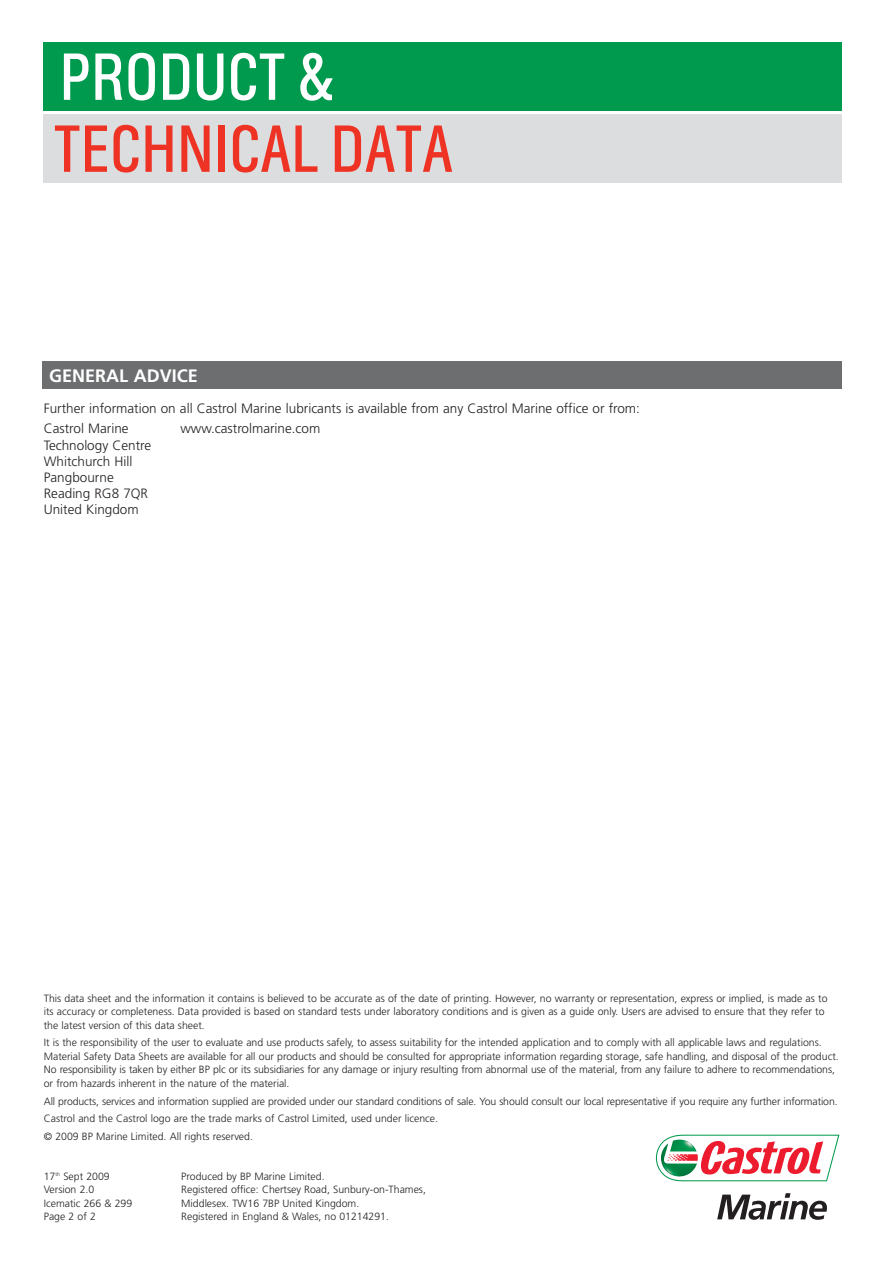
<style>
.page{position:relative;width:893px;height:1263px;background:#fff}
.page>*{position:absolute;margin:0;border:0;box-sizing:border-box;transform-origin:0 0}
.t1{font:60px/72px "Ad Buch SB Con";color:#ee3224}
.t2{font:700 18px "Frutiger";color:#fff}
.t3{font:300 13.5px/16.2px "Frutiger";color:#231f20}
.t4{font:300 10.5px/13.5px "Frutiger";color:#231f20}
.s1{color:#fff}
</style>
<div class="page">
<div style="left:43px;top:43px;width:798px;height:68px;background:#009a4e"></div>
<div style="left:43px;top:115px;width:798px;height:68px;background:#dcddde"></div>
<div style="left:42px;top:362px;width:800px;height:27px;background:#6d6e70"></div>
<svg style="left:717px;top:1193px;width:110px;height:27px"></svg>
<svg style="left:656px;top:1135px;width:183px;height:46px"></svg>
<img style="left:661px;top:1140px;width:36px;height:36px">
<p class="t1" style="left:54px;top:45px;width:400px"><span class="s1">PRODUCT &amp;<br></span>TECHNICAL DATA</p>
<p class="t2" style="left:49px;top:369px;width:150px">GENERAL ADVICE</p>
<p class="t3" style="left:44px;top:399px;width:598px;line-height:20.4px">Further information on all Castrol Marine lubricants is available from any Castrol Marine office or from:<br>Castrol Marine</p>
<p class="t3" style="left:180px;top:422px;width:141px">www.castrolmarine.com</p>
<p class="t3" style="left:44px;top:438px;width:109px">Technology Centre<br>Whitchurch Hill<br>Pangbourne<br>Reading RG8 7QR<br>United Kingdom</p>
<p class="t4" style="left:44px;top:992px;width:785px">This data sheet and the information it contains is believed to be accurate as of the date of printing. However, no warranty or representation, express or implied, is made as to its accuracy or completeness. Data provided is based on standard tests under laboratory conditions and is given as a guide only. Users are advised to ensure that they refer to the latest version of this data sheet.</p>
<p class="t4" style="left:44px;top:1037px;width:796px">It is the responsibility of the user to evaluate and use products safely, to assess suitability for the intended application and to comply with all applicable laws and regulations.<br>Material Safety Data Sheets are available for all our products and should be consulted for appropriate information regarding storage, safe handling, and disposal of the product.<br>No responsibility is taken by either BP plc or its subsidiaries for any damage or injury resulting from abnormal use of the material, from any failure to adhere to recommendations, or from hazards inherent in the nature of the material.</p>
<p class="t4" style="left:44px;top:1093px;width:795px;line-height:17.7px">All products, services and information supplied are provided under our standard conditions of sale. You should consult our local representative if you require any further information.<br>Castrol and the Castrol logo are the trade marks of Castrol Limited, used under licence.<br>© 2009 BP Marine Limited. All rights reserved.</p>
<p class="t4" style="left:44px;top:1170px;width:90px">17<sup>th</sup> Sept 2009<br>Version 2.0<br>Icematic 266 &amp; 299<br>Page 2 of 2</p>
<p class="t4" style="left:181px;top:1170px;width:246px">Produced by BP Marine Limited.<br>Registered office: Chertsey Road, Sunbury-on-Thames, Middlesex. TW16 7BP United Kingdom.<br>Registered in England &amp; Wales, no 01214291.</p>
</div>
